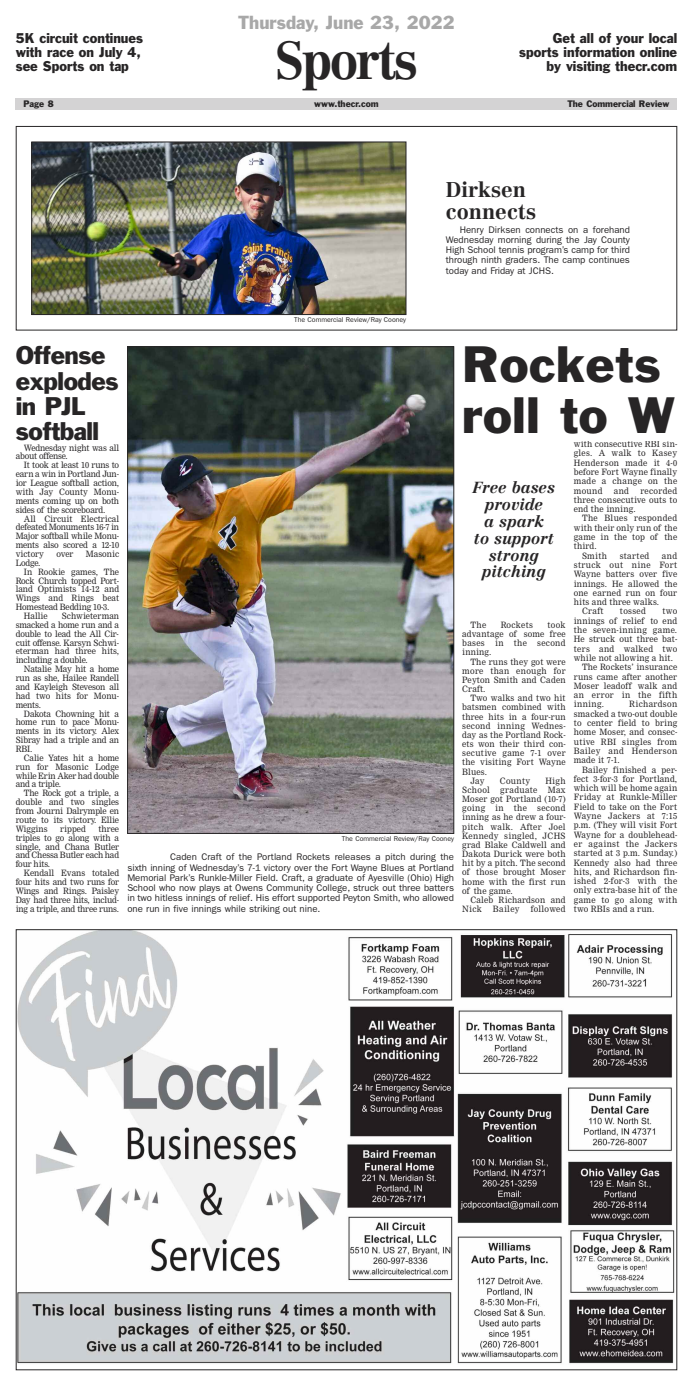
<style>
.page{position:relative;width:693px;height:1386px;background:#fff}
.page>*{position:absolute;margin:0;border:0;box-sizing:border-box;transform-origin:0 0}
.t1{font:700 52.5px "Centennial";letter-spacing:-.05em;color:#272526;scale:.95 1}
.t2{font:47.25px/50.6px "Franklin Gothic";letter-spacing:.015em;color:#272526}
.t3{font:23.62px/25.3px "Franklin Gothic";letter-spacing:-.02em;color:#272526}
.t4{font:700 21px/22.5px "Centennial";color:#272526}
.t5{font:17.5px "Franklin Gothic";color:#a8a8a8;scale:.95 1}
.t6{font:italic 700 15.75px/16.9px "Centennial";color:#272526;text-align:center}
.t7{font:13.12px/14.1px "Franklin Gothic";color:#272526;scale:.95 1}
.t8{font:9.62px/10.3px "Franklin Gothic";color:#272526;text-align:justify}
.t9{font:8.75px "Franklin Gothic";color:#272526;scale:.95 1}
.t10{font:8.58px/8.8px "Nimrod";letter-spacing:.02em;color:#272526;text-align:justify;scale:.95 1}
.t11{font:8.58px "Nimrod";letter-spacing:.04em;color:#272526;scale:.95 1}
.t12{font:8.58px/8.8px "Nimrod";letter-spacing:-.02em;color:#272526;scale:.95 1}
.t13{font:8.58px "Nimrod";color:#272526;scale:.95 1}
.t14{font:7px "Franklin Gothic";color:#272526}
</style>
<div class="page">
<img style="left:18px;top:931px;width:657px;height:433px">
<div style="left:16px;top:98px;width:661px;height:12px;background:#d4d3d4"></div>
<div style="left:16px;top:126px;width:661px;height:205px;border:1px solid #272526"></div>
<img style="left:129px;top:348px;width:323px;height:484px">
<div style="left:127px;top:346px;width:327px;height:488px;border:1px solid #272526"></div>
<img style="left:34px;top:144px;width:370px;height:169px">
<div style="left:32px;top:142px;width:374px;height:173px;border:1px solid #272526"></div>
<h3 class="t5" style="left:238px;top:16px;width:230px">Thursday, June 23, 2022</h3>
<h3 class="t7" style="left:16px;top:32px;width:136px">5K circuit continues with race on July 4, see Sports on tap</h3>
<h3 class="t7" style="left:519px;top:32px;width:168px;text-align:right">Get all of your local sports information online by visiting thecr.com</h3>
<h1 class="t1" style="left:275px;top:40px;width:153px">Sports</h1>
<p class="t9" style="left:24px;top:100px;width:33px">Page 8</p>
<p class="t9" style="left:314px;top:100px;width:69px">www.thecr.com</p>
<p class="t9" style="left:567px;top:100px;width:109px">The Commercial Review</p>
<h3 class="t4" style="left:446px;top:180px;width:92px">Dirksen connects</h3>
<p class="t8" style="left:446px;top:225px;width:186px;text-indent:14px">Henry Dirksen connects on a forehand Wednesday morning during the Jay County High School tennis program’s camp for third through ninth graders. The camp continues today and Friday at JCHS.</p>
<p class="t14" style="left:294px;top:317px;width:114px">The Commercial Review/Ray Cooney</p>
<h3 class="t3" style="left:16px;top:345px;width:104px">Offense explodes in PJL softball</h3>
<p class="t12" style="left:16px;top:444px;width:110px;text-indent:8px">Wednesday night was all about offense.</p>
<p class="t10" style="left:16px;top:461px;width:110px;text-indent:8px">It took at least 10 runs to earn a win in Portland Jun&shy;ior League softball action, with Jay County Monu&shy;ments coming up on both sides of the scoreboard.</p>
<p class="t10" style="left:16px;top:515px;width:110px;text-indent:8px">All Circuit Electrical defeated Monuments 16-7 in Major softball while Monu&shy;ments also scored a 12-10 victory</p>
<p class="t10" style="left:56px;top:550px;width:20px">over</p>
<p class="t13" style="left:86px;top:550px;width:37px">Masonic</p>
<p class="t10" style="left:16px;top:559px;width:28px">Lodge.</p>
<p class="t13" style="left:24px;top:568px;width:102px">In Rookie games, The</p>
<p class="t12" style="left:16px;top:577px;width:110px">Rock Church topped Port-</p>
<p class="t13" style="left:16px;top:586px;width:110px">land Optimists 14-12 and</p>
<p class="t13" style="left:16px;top:595px;width:110px">Wings and Rings beat</p>
<p class="t12" style="left:16px;top:603px;width:100px">Homestead Bedding 10-3.</p>
<p class="t10" style="left:24px;top:612px;width:26px">Hallie</p>
<p class="t10" style="left:16px;top:612px;width:110px;text-indent:46px">Schwieterman smacked a home run and a double to lead the All Cir&shy;cuit offense. Karsyn Schwi&shy;eterman had three hits, including a double.</p>
<p class="t10" style="left:16px;top:665px;width:110px;text-indent:8px">Natalie May hit a home run as she, Hailee Randell and Kayleigh Steveson all had two hits for Monu&shy;ments.</p>
<p class="t10" style="left:16px;top:710px;width:110px;text-indent:8px">Dakota Chowning hit a home run to pace Monu&shy;ments in its victory. Alex Sibray had a triple and an RBI.</p>
<p class="t10" style="left:16px;top:754px;width:110px;text-indent:8px">Calie Yates hit a home run for Masonic Lodge while Erin Aker had double and a triple.</p>
<p class="t10" style="left:16px;top:789px;width:110px;text-indent:8px">The Rock got a triple, a double and two singles from Journi Dalrymple en route to its victory. Ellie Wiggins</p>
<p class="t10" style="left:16px;top:825px;width:110px;text-indent:83px">three triples to go along with a single, and Chana Butler and Chessa Butler each had four hits.</p>
<p class="t10" style="left:16px;top:869px;width:110px;text-indent:8px">Kendall Evans totaled four hits and two runs for Wings and Rings. Paisley Day had three hits, includ&shy;ing a triple, and three runs.</p>
<p class="t10" style="left:60px;top:825px;width:28px">ripped</p>
<p class="t14" style="left:342px;top:836px;width:114px">The Commercial Review/Ray Cooney</p>
<p class="t8" style="left:127px;top:853px;width:328px;text-indent:43px">Caden Craft of the Portland Rockets releases a pitch during the sixth inning of Wednesday’s 7-1 victory over the Fort Wayne Blues at Portland Memorial Park’s Runkle-Miller Field. Craft, a graduate of Ayesville (Ohio) High School who now plays at Owens Community College, struck out three batters in two hitless innings of relief. His effort supported Peyton Smith, who allowed one run in five innings while striking out nine.</p>
<h2 class="t2" style="left:462px;top:343px;width:214px">Rockets roll to W</h2>
<h3 class="t6" style="left:473px;top:481px;width:84px">Free bases provide<br>a spark<br>to support strong pitching</h3>
<p class="t10" style="left:462px;top:621px;width:110px;line-height:9.2px;text-indent:85px">took advantage of some free bases in the second inning.</p>
<p class="t10" style="left:462px;top:657px;width:110px;line-height:9.2px;text-indent:8px">The runs they got were more than enough for Peyton Smith and Caden Craft.</p>
<p class="t10" style="left:470px;top:694px;width:102px">Two walks and two hit</p>
<p class="t10" style="left:462px;top:703px;width:110px">batsmen combined with</p>
<p class="t10" style="left:462px;top:713px;width:110px">three hits in a four-run</p>
<p class="t11" style="left:462px;top:722px;width:111px">second inning Wednes-</p>
<p class="t10" style="left:462px;top:731px;width:111px">day as the Portland Rock-</p>
<p class="t10" style="left:462px;top:740px;width:111px">ets won their third con-</p>
<p class="t11" style="left:462px;top:750px;width:110px">secutive game 7-1 over</p>
<p class="t10" style="left:462px;top:758px;width:110px">the visiting Fort Wayne</p>
<p class="t10" style="left:462px;top:768px;width:28px">Blues.</p>
<p class="t10" style="left:470px;top:777px;width:17px">Jay</p>
<p class="t10" style="left:500px;top:777px;width:33px">County</p>
<p class="t10" style="left:470px;top:621px;width:18px">The</p>
<p class="t10" style="left:501px;top:621px;width:35px">Rockets</p>
<p class="t10" style="left:462px;top:777px;width:110px;line-height:9.2px;text-indent:83px">High School graduate Max Moser got Portland (10-7) going in the second inning as he drew a four&shy;pitch walk. After Joel Kennedy singled, JCHS grad Blake Caldwell and Dakota Durick were both hit by a pitch. The second of those brought Moser home with the first run of the game.</p>
<p class="t10" style="left:462px;top:896px;width:110px;line-height:9.2px;text-indent:8px">Caleb Richardson and<br>Nick</p>
<p class="t10" style="left:493px;top:905px;width:30px">Bailey</p>
<p class="t11" style="left:531px;top:905px;width:38px">followed</p>
<p class="t10" style="left:574px;top:440px;width:111px;line-height:9.3px">with consecutive RBI sin&shy;gles. A walk to Kasey Henderson made it 4-0 before Fort Wayne finally made a change on the mound</p>
<p class="t10" style="left:574px;top:486px;width:110px;line-height:9.3px;text-indent:67px">recorded three consecutive outs to end the inning.</p>
<p class="t11" style="left:582px;top:515px;width:102px">The Blues responded</p>
<p class="t10" style="left:574px;top:524px;width:110px">with their only run of the</p>
<p class="t10" style="left:574px;top:533px;width:110px">game in the top of the</p>
<p class="t10" style="left:574px;top:542px;width:26px">third.</p>
<p class="t10" style="left:582px;top:552px;width:28px">Smith</p>
<p class="t11" style="left:620px;top:552px;width:33px">started</p>
<p class="t10" style="left:662px;top:552px;width:18px">and</p>
<p class="t11" style="left:574px;top:561px;width:110px">struck out nine Fort</p>
<p class="t10" style="left:574px;top:570px;width:110px">Wayne batters over five</p>
<p class="t10" style="left:574px;top:580px;width:110px">innings. He allowed the</p>
<p class="t10" style="left:574px;top:589px;width:110px">one earned run on four</p>
<p class="t10" style="left:574px;top:598px;width:91px">hits and three walks.</p>
<p class="t10" style="left:582px;top:607px;width:24px">Craft</p>
<p class="t10" style="left:620px;top:607px;width:29px">tossed</p>
<p class="t10" style="left:662px;top:607px;width:17px">two</p>
<p class="t10" style="left:574px;top:617px;width:110px">innings of relief to end</p>
<p class="t11" style="left:574px;top:626px;width:110px">the seven-inning game.</p>
<p class="t10" style="left:574px;top:635px;width:111px">He struck out three bat-</p>
<p class="t11" style="left:574px;top:645px;width:110px">ters and walked two</p>
<p class="t10" style="left:574px;top:654px;width:106px">while not allowing a hit.</p>
<p class="t10" style="left:582px;top:663px;width:102px">The Rockets’ insurance</p>
<p class="t10" style="left:574px;top:673px;width:110px">runs came after another</p>
<p class="t10" style="left:574px;top:682px;width:110px">Moser leadoff walk and</p>
<p class="t11" style="left:574px;top:692px;width:110px">an error in the fifth</p>
<p class="t10" style="left:574px;top:700px;width:33px">inning.</p>
<p class="t10" style="left:614px;top:487px;width:18px">and</p>
<p class="t10" style="left:574px;top:700px;width:111px;line-height:9.3px;text-indent:55px">Richardson smacked a two-out double to center field to bring home Moser, and consec&shy;utive RBI singles from Bailey and Henderson made it 7-1.</p>
<p class="t10" style="left:574px;top:765px;width:111px;line-height:9.3px;text-indent:8px">Bailey finished a per&shy;fect 3-for-3 for Portland, which will be home again Friday at Runkle-Miller Field to take on the Fort Wayne Jackers at 7:15 p.m. (They will visit Fort Wayne for a doublehead&shy;er against the Jackers started at 3 p.m. Sunday.)<br>Kennedy also had three hits, and Richardson fin&shy;ished 2-for-3 with the only extra-base hit of the game to go along with two RBIs and a run.</p>
</div>
